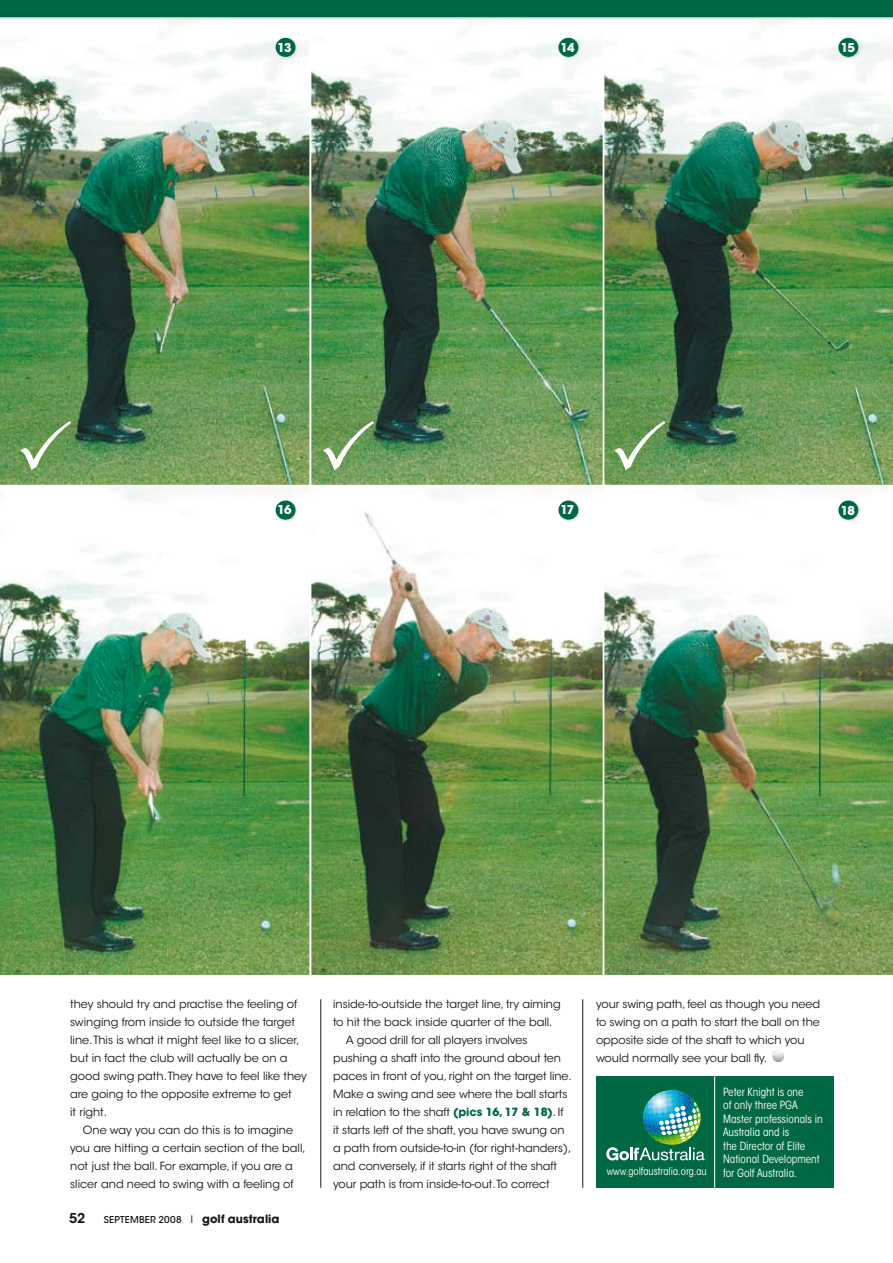
<style>
.page{position:relative;width:893px;height:1263px;background:#fff}
.page>*{position:absolute;margin:0;border:0;box-sizing:border-box;transform-origin:0 0}
.t1{font:600 13.5px "ITC Avant Garde Std";color:#171715}
.t2{font:700 12.15px "ITC Avant Garde Std";letter-spacing:-.075em;color:#fff}
.t3{font:11.25px/18px "ITC Avant Garde Std";letter-spacing:-.005em;color:#171715}
.t4{font:condensed 11.25px/13.5px "ITC Avant Garde Std";color:#fff}
.t5{font:condensed 10.5px "ITC Avant Garde Std";color:#fff}
.t6{font:500 9.45px "ITC Avant Garde Std";letter-spacing:.02em;color:#171715}
.s1{font-weight:700;font-size:11.4px}
.s2{font-weight:700;color:#006842}
</style>
<div class="page">
<svg style="left:772px;top:1051px;width:11px;height:11px"></svg>
<div style="left:596px;top:1076px;width:237px;height:112px;background:#006842"></div>
<img style="left:606px;top:1090px;width:99px;height:70px">
<hr style="left:714px;top:1061px;width:1px;height:127px;background:#fff">
<hr style="left:321px;top:999px;width:1px;height:189px;background:#171715">
<hr style="left:582px;top:999px;width:1px;height:189px;background:#171715">
<img style="left:0;top:19px;width:310px;height:466px">
<img style="left:311px;top:41px;width:292px;height:444px">
<img style="left:604px;top:19px;width:289px;height:466px">
<div style="left:273px;top:36px;width:27px;height:25px;background:#171715;opacity:.2"></div>
<div style="left:276px;top:38px;width:19px;height:19px;background:#006842;border-radius:50%"></div>
<div style="left:556px;top:36px;width:27px;height:25px;background:#171715;opacity:.2"></div>
<div style="left:558px;top:38px;width:20px;height:19px;background:#006842;border-radius:50%"></div>
<div style="left:836px;top:36px;width:27px;height:25px;background:#171715;opacity:.2"></div>
<div style="left:838px;top:38px;width:20px;height:19px;background:#006842;border-radius:50%"></div>
<svg style="left:20px;top:421px;width:51px;height:49px"></svg>
<svg style="left:323px;top:421px;width:51px;height:49px"></svg>
<svg style="left:614px;top:421px;width:51px;height:49px"></svg>
<img style="left:0;top:487px;width:310px;height:488px">
<img style="left:313px;top:512px;width:290px;height:462px">
<div style="left:310px;top:485px;width:296px;height:492px;border:2px solid #fff"></div>
<img style="left:603px;top:485px;width:290px;height:492px">
<div style="left:273px;top:498px;width:27px;height:26px;background:#171715;opacity:.2"></div>
<div style="left:276px;top:500px;width:19px;height:20px;background:#006842;border-radius:50%"></div>
<div style="left:556px;top:498px;width:27px;height:26px;background:#171715;opacity:.2"></div>
<div style="left:558px;top:500px;width:20px;height:20px;background:#006842;border-radius:50%"></div>
<div style="left:836px;top:498px;width:27px;height:26px;background:#171715;opacity:.2"></div>
<div style="left:838px;top:500px;width:20px;height:20px;background:#006842;border-radius:50%"></div>
<svg style="left:0;top:0;width:893px;height:19px"></svg>
<p class="t2" style="left:278px;top:39px;width:16px">13</p>
<p class="t2" style="left:560px;top:39px;width:16px">14</p>
<p class="t2" style="left:841px;top:40px;width:16px">15</p>
<p class="t2" style="left:278px;top:502px;width:16px">16</p>
<p class="t2" style="left:561px;top:502px;width:15px">17</p>
<p class="t2" style="left:841px;top:503px;width:16px">18</p>
<p class="t3" style="left:70px;top:995px;width:238px">they should try and practise the feeling of swinging from inside to outside the target line. This is what it might feel like to a slicer, but in fact the club will actually be on a good swing path. They have to feel like they are going to the opposite extreme to get<br>it right.</p>
<p class="t3" style="left:70px;top:1121px;width:237px;text-indent:13px">One way you can do this is to imagine you are hitting a certain section of the ball, not just the ball. For example, if you are a slicer and need to swing with a feeling of</p>
<p class="t1" style="left:69px;top:1209px;width:18px">52</p>
<p class="t6" style="left:104px;top:1213px;width:177px">SEPTEMBER 2008 <sup>|</sup> <span class="s1">golf australia</span></p>
<p class="t3" style="left:333px;top:995px;width:229px">inside-to-outside the target line, try aiming</p>
<p class="t3" style="left:333px;top:1013px;width:221px">to hit the back inside quarter of the ball.</p>
<p class="t3" style="left:346px;top:1031px;width:183px">A good drill for all players involves</p>
<p class="t3" style="left:333px;top:1049px;width:230px">pushing a shaft into the ground about ten</p>
<p class="t3" style="left:333px;top:1067px;width:240px">paces in front of you, right on the target line.</p>
<p class="t3" style="left:333px;top:1085px;width:236px">Make a swing and see where the ball starts</p>
<p class="t3" style="left:333px;top:1103px;width:232px">in relation to the shaft <span class="s2">(pics 16, 17 &amp; 18)</span>. If</p>
<p class="t3" style="left:333px;top:1121px;width:233px">it starts left of the shaft, you have swung on</p>
<p class="t3" style="left:333px;top:1139px;width:240px">a path from outside-to-in (for right-handers),</p>
<p class="t3" style="left:333px;top:1157px;width:225px">and conversely, if it starts right of the shaft</p>
<p class="t3" style="left:333px;top:1175px;width:218px">your path is from inside-to-out. To correct</p>
<p class="t3" style="left:596px;top:995px;width:226px">your swing path, feel as though you need to swing on a path to start the ball on the opposite side of the shaft to which you would normally see your ball fly.</p>
<p class="t4" style="left:723px;top:1085px;width:101px">Peter Knight is one<br>of only three PGA<br>Master professionals in<br>Australia and is<br>the Director of Elite<br>National Development</p>
<p class="t5" style="left:607px;top:1165px;width:102px">www.golfaustralia.org.au</p>
<p class="t4" style="left:723px;top:1166px;width:75px">for Golf Australia.</p>
</div>
